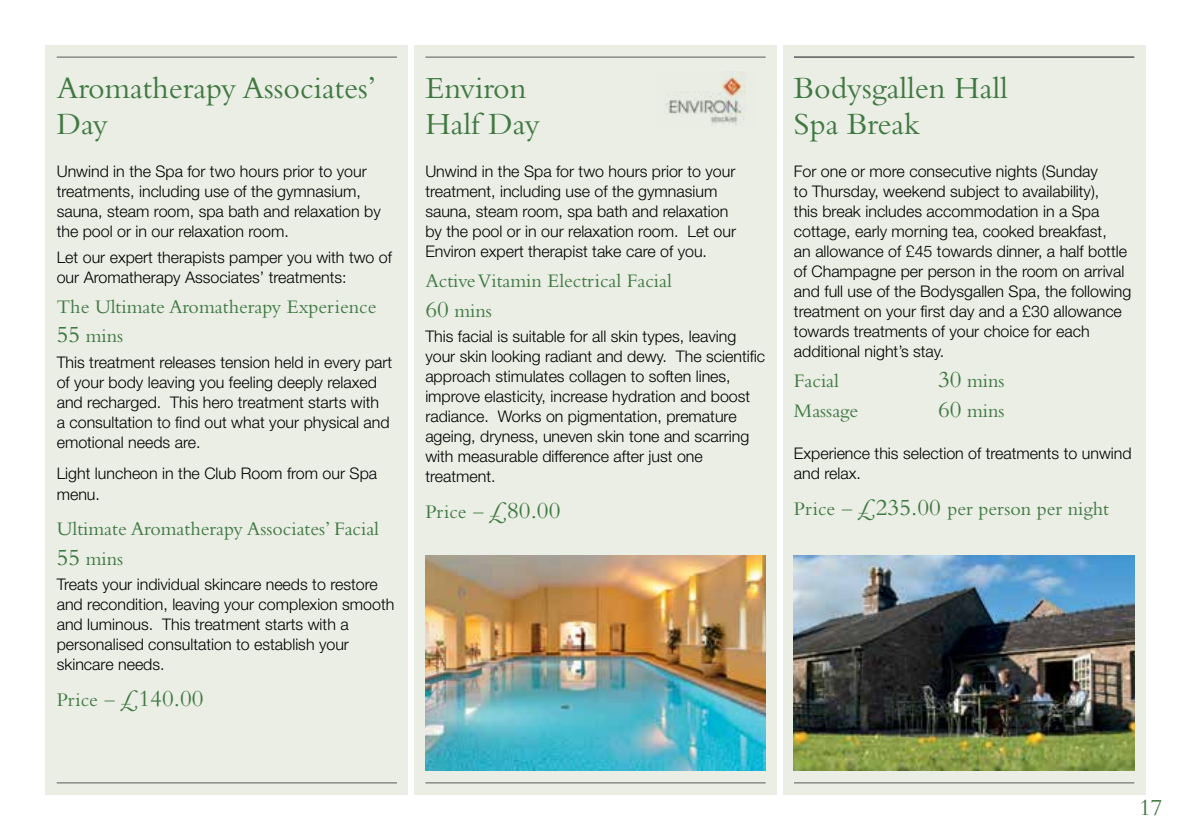
<style>
.page{position:relative;width:1191px;height:840px;background:#fff}
.page>*{position:absolute;margin:0;border:0;box-sizing:border-box;transform-origin:0 0}
.t1{font:32px/36px "Bembo";color:#407842}
.t2{font:24px "Bembo";color:#407842}
.t3{font:20px/29.6px "Bembo";color:#407842}
.t4{font:300 16px/20px "Helvetica Neue";color:#000}
.s1{font-size:24px}
.s2{font-size:20px}
</style>
<div class="page">
<div style="left:414px;top:45px;width:363px;height:749px;background:#eaeee5"></div>
<div style="left:782px;top:45px;width:363px;height:749px;background:#eaeee5"></div>
<div style="left:45px;top:45px;width:363px;height:749px;background:#eaeee5"></div>
<hr style="left:425px;top:782px;width:340px;height:1px;background:#58595b">
<hr style="left:794px;top:782px;width:340px;height:1px;background:#58595b">
<hr style="left:57px;top:782px;width:340px;height:1px;background:#58595b">
<hr style="left:425px;top:57px;width:340px;height:1px;background:#58595b">
<hr style="left:57px;top:57px;width:340px;height:1px;background:#58595b">
<hr style="left:794px;top:57px;width:340px;height:1px;background:#58595b">
<img style="left:425px;top:555px;width:340px;height:215px">
<img style="left:794px;top:555px;width:340px;height:215px">
<img style="left:666px;top:71px;width:79px;height:54px">
<h1 class="t1" style="left:57px;top:70px;width:321px">Aromatherapy Associates’<br>Day</h1>
<p class="t4" style="left:57px;top:161px;width:325px">Unwind in the Spa for two hours prior to your treatments, including use of the gymnasium, sauna, steam room, spa bath and relaxation by the pool or in our relaxation room.</p>
<p class="t4" style="left:57px;top:247px;width:337px">Let our expert therapists pamper you with two of our Aromatherapy Associates’ treatments:</p>
<p class="t3" style="left:57px;top:291px;width:321px">The Ultimate Aromatherapy Experience<br><span class="s1">55</span> mins</p>
<p class="t4" style="left:57px;top:352px;width:337px">This treatment releases tension held in every part of your body leaving you feeling deeply relaxed and recharged. This hero treatment starts with<br>a consultation to find out what your physical and emotional needs are.</p>
<p class="t4" style="left:57px;top:463px;width:322px">Light luncheon in the Club Room from our Spa menu.</p>
<p class="t3" style="left:57px;top:513px;width:324px">Ultimate Aromatherapy Associates’ Facial<br><span class="s1">55</span> mins</p>
<p class="t4" style="left:57px;top:574px;width:339px">Treats your individual skincare needs to restore and recondition, leaving your complexion smooth and luminous. This treatment starts with a personalised consultation to establish your skincare needs.</p>
<h2 class="t2" style="left:57px;top:683px;width:148px"><span class="s2">Price –</span> £140.00</h2>
<h1 class="t1" style="left:425px;top:70px;width:116px">Environ<br>Half Day</h1>
<p class="t4" style="left:425px;top:161px;width:312px">Unwind in the Spa for two hours prior to your treatment, including use of the gymnasium sauna, steam room, spa bath and relaxation by the pool or in our relaxation room. Let our Environ expert therapist take care of you.</p>
<p class="t3" style="left:425px;top:265px;width:248px">Active Vitamin Electrical Facial<br><span class="s1">60</span> mins</p>
<p class="t4" style="left:425px;top:326px;width:341px">This facial is suitable for all skin types, leaving your skin looking radiant and dewy. The scientific approach stimulates collagen to soften lines, improve elasticity, increase hydration and boost radiance. Works on pigmentation, premature ageing, dryness, uneven skin tone and scarring with measurable difference after just one treatment.</p>
<p class="t3" style="left:425px;top:496px;width:137px">Price – <span class="s1">£80.00</span></p>
<h1 class="t1" style="left:794px;top:70px;width:215px">Bodysgallen Hall<br>Spa Break</h1>
<p class="t4" style="left:794px;top:161px;width:339px">For one or more consecutive nights (Sunday<br>to Thursday, weekend subject to availability),<br>this break includes accommodation in a Spa cottage, early morning tea, cooked breakfast,<br>an allowance of £45 towards dinner, a half bottle of Champagne per person in the room on arrival and full use of the Bodysgallen Spa, the following treatment on your first day and a £30 allowance towards treatments of your choice for each additional night’s stay.</p>
<p class="t3" style="left:794px;top:365px;width:46px">Facial</p>
<p class="t3" style="left:938px;top:365px;width:68px"><span class="s1">30</span> mins</p>
<p class="t3" style="left:794px;top:395px;width:66px">Massage</p>
<p class="t3" style="left:938px;top:395px;width:68px"><span class="s1">60</span> mins</p>
<p class="t4" style="left:794px;top:443px;width:339px">Experience this selection of treatments to unwind and relax.</p>
<p class="t3" style="left:794px;top:493px;width:316px">Price – <span class="s1">£235.00</span> per person per night</p>
<h2 class="t2" style="left:1139px;top:793px;width:25px">17</h2>
</div>
